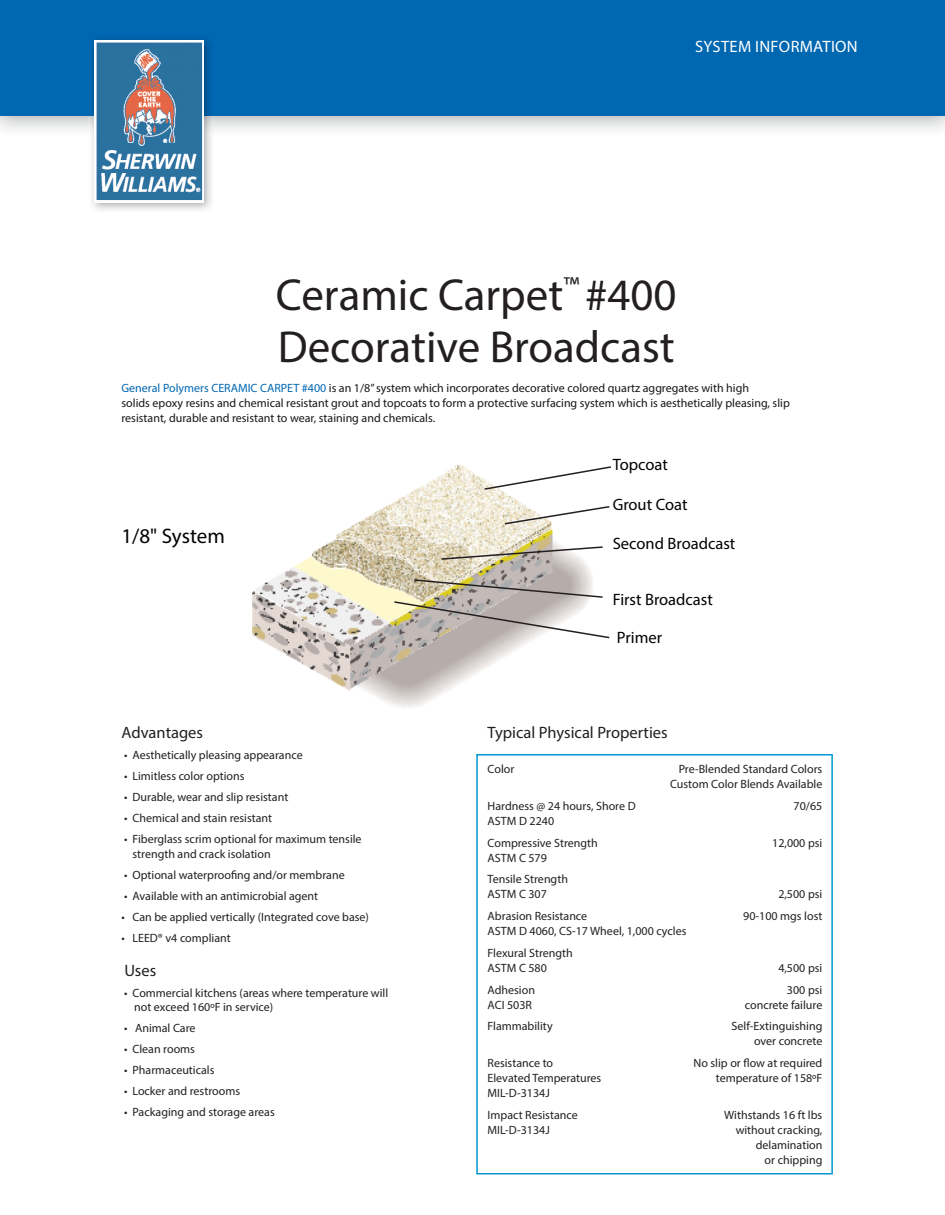
<style>
.page{position:relative;width:945px;height:1215px;background:#fff}
.page>*{position:absolute;margin:0;border:0;box-sizing:border-box;transform-origin:0 0}
.t1{font:45px/51.8px "Myriad Pro";color:#231f20}
.t2{font:21px "Myriad Pro";letter-spacing:-.005em;color:#010202}
.t3{font:16.5px "Myriad Pro";color:#010202}
.t4{font:16.5px "Myriad Pro";color:#231f20}
.t5{font:16.5px "Myriad Pro";letter-spacing:.02em;color:#fff}
.t6{font:12px/15px "Myriad Pro";color:#231f20}
.t7{font:12px/15px "Myriad Pro";color:#191714}
.s1{color:#0067b1}
</style>
<div class="page">
<div style="left:0;top:0;width:945px;height:116px;background:#0067b1"></div>
<svg style="left:476px;top:754px;width:357px;height:420px"></svg>
<img style="left:89px;top:39px;width:125px;height:171px">
<img style="left:94px;top:41px;width:110px;height:161px">
<img style="left:253px;top:464px;width:339px;height:244px">
<svg style="left:484px;top:466px;width:127px;height:24px"></svg>
<svg style="left:442px;top:546px;width:161px;height:14px"></svg>
<svg style="left:394px;top:579px;width:215px;height:59px"></svg>
<svg style="left:505px;top:506px;width:104px;height:19px"></svg>
<h3 class="t5" style="left:695px;top:41px;width:164px">SYSTEM INFORMATION</h3>
<h1 class="t1" style="left:276px;top:274px;width:402px">Ceramic Carpet<sup>™</sup> #400<br>Decorative Broadcast</h1>
<p class="t7" style="left:122px;top:381px;width:670px"><span class="s1">General Polymers CERAMIC CARPET #400</span> is an 1/8” system which incorporates decorative colored quartz aggregates with high<br>solids epoxy resins and chemical resistant grout and topcoats to form a protective surfacing system which is aesthetically pleasing, slip resistant, durable and resistant to wear, staining and chemicals.</p>
<h2 class="t2" style="left:122px;top:528px;width:105px">1/8" System</h2>
<h3 class="t4" style="left:122px;top:727px;width:83px">Advantages</h3>
<p class="t6" style="left:124px;top:749px;width:180px">• Aesthetically pleasing appearance</p>
<p class="t6" style="left:124px;top:770px;width:122px">• Limitless color options</p>
<p class="t6" style="left:124px;top:791px;width:166px">• Durable, wear and slip resistant</p>
<p class="t6" style="left:124px;top:812px;width:150px">• Chemical and stain resistant</p>
<p class="t6" style="left:133px;top:833px;width:231px;line-height:14.2px;text-indent:-8px">• Fiberglass scrim optional for maximum tensile strength and crack isolation</p>
<p class="t6" style="left:124px;top:868px;width:222px">• Optional waterproofing and/or membrane</p>
<p class="t6" style="left:124px;top:889px;width:196px">• Available with an antimicrobial agent</p>
<p class="t6" style="left:122px;top:910px;width:249px">• Can be applied vertically (Integrated cove base)</p>
<p class="t6" style="left:122px;top:931px;width:111px">• LEED® v4 compliant</p>
<h3 class="t4" style="left:124px;top:964px;width:33px">Uses</h3>
<p class="t6" style="left:134px;top:987px;width:256px;line-height:14.2px;text-indent:-10px">• Commercial kitchens (areas where temperature will not exceed 160ºF in service)</p>
<p class="t6" style="left:124px;top:1022px;width:73px">• Animal Care</p>
<p class="t6" style="left:124px;top:1043px;width:73px">• Clean rooms</p>
<p class="t6" style="left:124px;top:1064px;width:92px">• Pharmaceuticals</p>
<p class="t6" style="left:124px;top:1085px;width:118px">• Locker and restrooms</p>
<p class="t6" style="left:124px;top:1106px;width:152px">• Packaging and storage areas</p>
<h3 class="t3" style="left:613px;top:458px;width:57px">Topcoat</h3>
<h3 class="t3" style="left:613px;top:498px;width:76px">Grout Coat</h3>
<h3 class="t3" style="left:613px;top:538px;width:124px">Second Broadcast</h3>
<h3 class="t3" style="left:613px;top:593px;width:102px">First Broadcast</h3>
<h3 class="t3" style="left:617px;top:631px;width:47px">Primer</h3>
<h3 class="t4" style="left:488px;top:726px;width:182px">Typical Physical Properties</h3>
<p class="t6" style="left:488px;top:763px;width:28px">Color</p>
<p class="t6" style="left:670px;top:763px;width:154px;text-align:right">Pre-Blended Standard Colors<br>Custom Color Blends Available</p>
<p class="t6" style="left:488px;top:799px;width:150px">Hardness @ 24 hours, Shore D</p>
<p class="t6" style="left:794px;top:799px;width:30px">70/65</p>
<p class="t6" style="left:488px;top:811px;width:112px;line-height:21.8px">ASTM D 2240<br>Compressive Strength</p>
<p class="t6" style="left:772px;top:836px;width:52px">12,000 psi</p>
<p class="t6" style="left:488px;top:848px;width:82px;line-height:21.8px">ASTM C 579<br>Tensile Strength</p>
<p class="t6" style="left:488px;top:888px;width:61px">ASTM C 307</p>
<p class="t6" style="left:778px;top:888px;width:46px">2,500 psi</p>
<p class="t6" style="left:488px;top:910px;width:101px">Abrasion Resistance</p>
<p class="t6" style="left:743px;top:910px;width:81px">90-100 mgs lost</p>
<p class="t6" style="left:488px;top:921px;width:200px;line-height:21.8px">ASTM D 4060, CS-17 Wheel, 1,000 cycles<br>Flexural Strength</p>
<p class="t6" style="left:488px;top:961px;width:61px">ASTM C 580</p>
<p class="t6" style="left:778px;top:961px;width:46px">4,500 psi</p>
<p class="t6" style="left:488px;top:983px;width:49px">Adhesion</p>
<p class="t6" style="left:787px;top:983px;width:37px">300 psi</p>
<p class="t6" style="left:488px;top:998px;width:46px">ACI 503R</p>
<p class="t6" style="left:745px;top:998px;width:79px">concrete failure</p>
<p class="t6" style="left:488px;top:1020px;width:67px">Flammability</p>
<p class="t6" style="left:732px;top:1020px;width:92px;text-align:right">Self-Extinguishing over concrete</p>
<p class="t6" style="left:488px;top:1057px;width:67px">Resistance to</p>
<p class="t6" style="left:694px;top:1057px;width:130px">No slip or flow at required</p>
<p class="t6" style="left:488px;top:1072px;width:115px">Elevated Temperatures</p>
<p class="t6" style="left:716px;top:1072px;width:108px">temperature of 158ºF</p>
<p class="t6" style="left:488px;top:1083px;width:92px;line-height:21.8px">MIL-D-3134J<br>Impact Resistance</p>
<p class="t6" style="left:724px;top:1108px;width:100px">Withstands 16 ft lbs</p>
<p class="t6" style="left:488px;top:1123px;width:64px">MIL-D-3134J</p>
<p class="t6" style="left:736px;top:1123px;width:88px;text-align:right">without cracking, delamination<br>or chipping</p>
</div>
